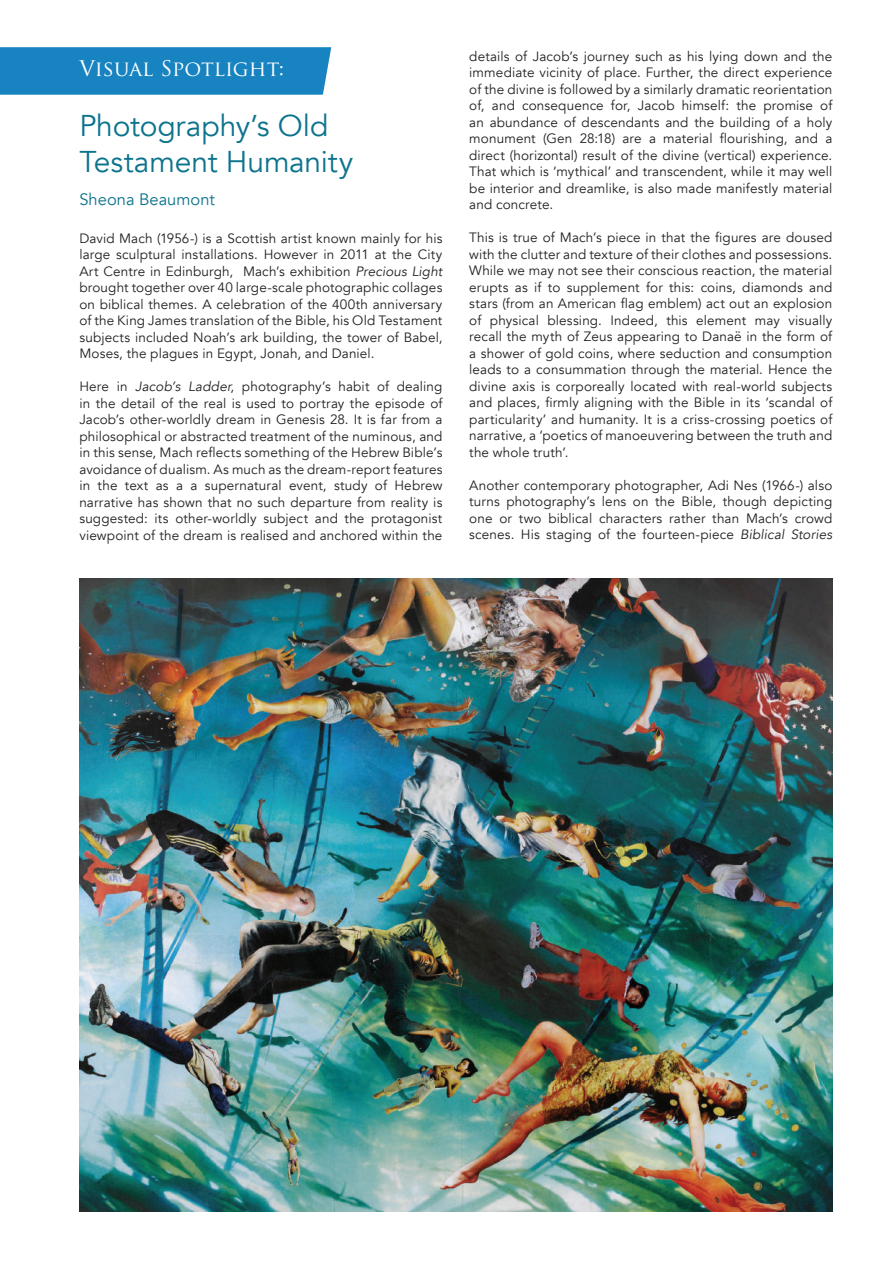
<style>
.page{position:relative;width:893px;height:1263px;background:#fff}
.page>*{position:absolute;margin:0;border:0;box-sizing:border-box;transform-origin:0 0}
.t1{font:30px/36px "Avenir";letter-spacing:-.005em;color:#0c738d}
.t2{font:21px "Trajan Pro";color:#fff}
.t3{font:16.5px "Avenir";color:#0c738d}
.t4{font:13.5px/16.5px "Avenir";letter-spacing:.01em;color:#231f20;text-align:justify}
.s1{font-style:italic}
</style>
<div class="page">
<img style="left:79px;top:578px;width:753px;height:633px">
<div style="left:0;top:47px;width:331px;height:48px;background:#1783c1"></div>
<h2 class="t2" style="left:79px;top:56px;width:206px">Visual Spotlight:</h2>
<h1 class="t1" style="left:79px;top:109px;width:275px">Photography’s Old<br>Testament Humanity</h1>
<p class="t3" style="left:79px;top:189px;width:137px">Sheona Beaumont</p>
<p class="t4" style="left:79px;top:230px;width:365px">David Mach (1956-) is a Scottish artist known mainly for his large sculptural installations. However in 2011 at the City Art Centre in Edinburgh, Mach’s exhibition <span class="s1">Precious Light </span>brought together over 40 large-scale photographic collages on biblical themes. A celebration of the 400th anniversary of the King James translation of the Bible, his Old Testament subjects included Noah’s ark building, the tower of Babel, Moses, the plagues in Egypt, Jonah, and Daniel.</p>
<p class="t4" style="left:79px;top:379px;width:365px">Here in <span class="s1">Jacob’s Ladder</span>, photography’s habit of dealing in the detail of the real is used to portray the episode of Jacob’s other-worldly dream in Genesis 28. It is far from a philosophical or abstracted treatment of the numinous, and in this sense, Mach reflects something of the Hebrew Bible’s avoidance of dualism. As much as the dream-report features in the text as a a supernatural event, study of Hebrew narrative has shown that no such departure from reality is suggested: its other-worldly subject and the protagonist viewpoint of the dream is realised and anchored within the</p>
<p class="t4" style="left:469px;top:48px;width:365px">details of Jacob’s journey such as his lying down and the immediate vicinity of place. Further, the direct experience of the divine is followed by a similarly dramatic reorientation of, and consequence for, Jacob himself: the promise of an abundance of descendants and the building of a holy monument (Gen 28:18) are a material flourishing, and a direct (horizontal) result of the divine (vertical) experience.<br>That which is ‘mythical’ and transcendent, while it may well be interior and dreamlike, is also made manifestly material and concrete.</p>
<p class="t4" style="left:469px;top:229px;width:365px">This is true of Mach’s piece in that the figures are doused with the clutter and texture of their clothes and possessions.<br>While we may not see their conscious reaction, the material erupts as if to supplement for this: coins, diamonds and stars (from an American flag emblem) act out an explosion of physical blessing. Indeed, this element may visually recall the myth of Zeus appearing to Danaë in the form of a shower of gold coins, where seduction and consumption leads to a consummation through the material. Hence the divine axis is corporeally located with real-world subjects and places, firmly aligning with the Bible in its ‘scandal of particularity’ and humanity. It is a criss-crossing poetics of narrative, a ‘poetics of manoeuvering between the truth and the whole truth’.</p>
<p class="t4" style="left:469px;top:477px;width:365px">Another contemporary photographer, Adi Nes (1966-) also turns photography’s lens on the Bible, though depicting one or two biblical characters rather than Mach’s crowd scenes. His staging of the fourteen-piece <span class="s1">Biblical Stories</span></p>
</div>
